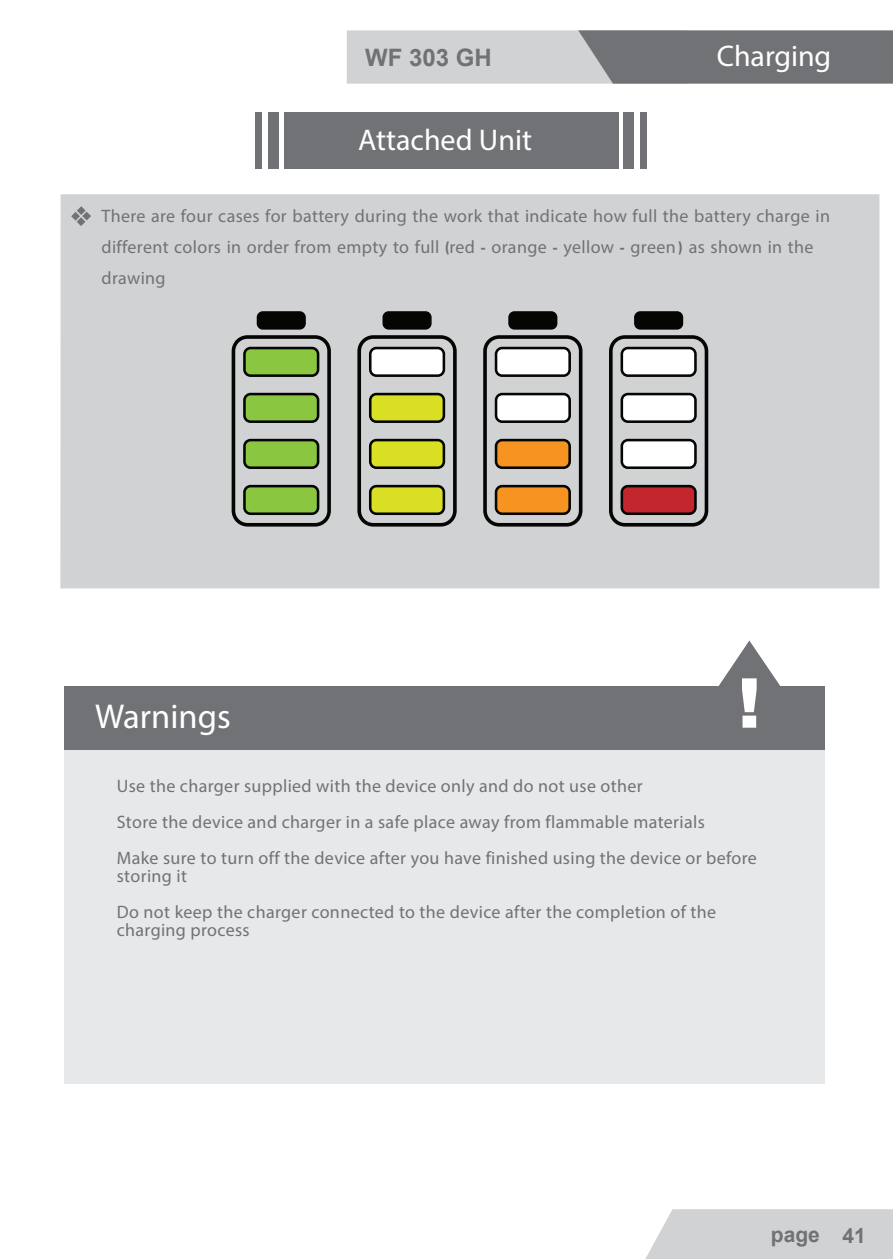
<style>
.page{position:relative;width:893px;height:1259px;background:#fff}
.page>*{position:absolute;margin:0;border:0;box-sizing:border-box;transform-origin:0 0}
.t1{font:34.5px "Myriad Pro";color:#fff}
.t2{font:30px "Myriad Pro";color:#fff}
.t3{font:700 24px "Arial";color:#717275}
.t4{font:700 21px "Arial";color:#717275}
.t5{font:18px/36px "Myriad Pro";letter-spacing:.02em;color:#717275}
.s1{font-family:"GESS Unique";font-weight:700}
</style>
<div class="page">
<div style="left:60px;top:194px;width:819px;height:394px;background:#d1d2d4"></div>
<svg style="left:71px;top:206px;width:20px;height:20px"></svg>
<div style="left:284px;top:112px;width:334px;height:57px;background:#717275"></div>
<div style="left:623px;top:112px;width:11px;height:57px;background:#717275"></div>
<div style="left:640px;top:112px;width:6px;height:57px;background:#717275"></div>
<div style="left:268px;top:112px;width:11px;height:57px;background:#717275"></div>
<div style="left:256px;top:112px;width:6px;height:57px;background:#717275"></div>
<div style="left:347px;top:30px;width:340px;height:54px;background:#d1d2d4"></div>
<svg style="left:578px;top:30px;width:315px;height:54px;background:#78797b"></svg>
<div style="left:64px;top:750px;width:761px;height:334px;background:#e7e8e9"></div>
<div style="left:64px;top:686px;width:761px;height:64px;background:#717275"></div>
<svg style="left:718px;top:640px;width:62px;height:88px"></svg>
<svg style="left:232px;top:335px;width:99px;height:191px"></svg>
<div style="left:244px;top:348px;width:74px;height:28px;background:#8bc640;border-radius:6px"></div>
<div style="left:243px;top:347px;width:76px;height:30px;border:3px solid #050504;border-radius:6px"></div>
<div style="left:257px;top:311px;width:49px;height:19px;background:#050504;border-radius:6px"></div>
<div style="left:244px;top:394px;width:74px;height:28px;background:#8bc640;border-radius:6px"></div>
<div style="left:243px;top:393px;width:76px;height:30px;border:3px solid #050504;border-radius:6px"></div>
<div style="left:244px;top:440px;width:74px;height:28px;background:#8bc640;border-radius:6px"></div>
<div style="left:243px;top:439px;width:76px;height:30px;border:3px solid #050504;border-radius:6px"></div>
<div style="left:244px;top:486px;width:74px;height:28px;background:#8bc640;border-radius:6px"></div>
<div style="left:243px;top:485px;width:76px;height:30px;border:3px solid #050504;border-radius:6px"></div>
<svg style="left:357px;top:335px;width:100px;height:191px"></svg>
<div style="left:370px;top:348px;width:74px;height:28px;background:#fff;border-radius:6px"></div>
<div style="left:369px;top:347px;width:76px;height:30px;border:3px solid #050504;border-radius:6px"></div>
<div style="left:382px;top:311px;width:50px;height:19px;background:#050504;border-radius:6px"></div>
<div style="left:370px;top:394px;width:74px;height:28px;background:#d9e024;border-radius:6px"></div>
<div style="left:369px;top:393px;width:76px;height:30px;border:3px solid #050504;border-radius:6px"></div>
<div style="left:370px;top:440px;width:74px;height:28px;background:#d9e024;border-radius:6px"></div>
<div style="left:369px;top:439px;width:76px;height:30px;border:3px solid #050504;border-radius:6px"></div>
<div style="left:370px;top:486px;width:74px;height:28px;background:#d9e024;border-radius:6px"></div>
<div style="left:369px;top:485px;width:76px;height:30px;border:3px solid #050504;border-radius:6px"></div>
<svg style="left:483px;top:335px;width:99px;height:191px"></svg>
<div style="left:496px;top:348px;width:74px;height:28px;background:#fff;border-radius:6px"></div>
<div style="left:495px;top:347px;width:76px;height:30px;border:3px solid #050504;border-radius:6px"></div>
<div style="left:508px;top:311px;width:49px;height:19px;background:#050504;border-radius:6px"></div>
<div style="left:496px;top:394px;width:74px;height:28px;background:#fff;border-radius:6px"></div>
<div style="left:495px;top:393px;width:76px;height:30px;border:3px solid #050504;border-radius:6px"></div>
<div style="left:496px;top:440px;width:74px;height:28px;background:#f79321;border-radius:6px"></div>
<div style="left:495px;top:439px;width:76px;height:30px;border:3px solid #050504;border-radius:6px"></div>
<div style="left:496px;top:486px;width:74px;height:28px;background:#f79321;border-radius:6px"></div>
<div style="left:495px;top:485px;width:76px;height:30px;border:3px solid #050504;border-radius:6px"></div>
<svg style="left:609px;top:335px;width:99px;height:191px"></svg>
<div style="left:622px;top:348px;width:73px;height:28px;background:#fff;border-radius:6px"></div>
<div style="left:620px;top:347px;width:77px;height:30px;border:3px solid #050504;border-radius:6px"></div>
<div style="left:634px;top:311px;width:49px;height:19px;background:#050504;border-radius:6px"></div>
<div style="left:622px;top:394px;width:73px;height:28px;background:#fff;border-radius:6px"></div>
<div style="left:620px;top:393px;width:77px;height:30px;border:3px solid #050504;border-radius:6px"></div>
<div style="left:622px;top:440px;width:73px;height:28px;background:#fff;border-radius:6px"></div>
<div style="left:620px;top:439px;width:77px;height:30px;border:3px solid #050504;border-radius:6px"></div>
<div style="left:622px;top:486px;width:73px;height:28px;background:#c3262d;border-radius:6px"></div>
<div style="left:620px;top:485px;width:77px;height:30px;border:3px solid #050504;border-radius:6px"></div>
<svg style="left:645px;top:1209px;width:248px;height:50px;background:#d3d4d6"></svg>
<h3 class="t3" style="left:365px;top:40px;width:128px">WF 303 GH</h3>
<h2 class="t2" style="left:358px;top:121px;width:175px">Attached Unit</h2>
<h2 class="t2" style="left:717px;top:37px;width:116px">Charging</h2>
<p class="t5" style="left:101px;top:200px;width:730px;line-height:31.2px">There are four cases for battery during the work that indicate how full the battery charge in different colors in order from empty to full <span class="s1">(</span>red <span class="s1">-</span> orange <span class="s1">-</span> yellow <span class="s1">-</span> green<span class="s1">)</span> as shown in the drawing</p>
<h1 class="t1" style="left:95px;top:695px;width:137px">Warnings</h1>
<p class="t5" style="left:117px;top:768px;width:642px">Use the charger supplied with the device only and do not use other<br>Store the device and charger in a safe place away from flammable materials<br>Make sure to turn off the device after you have finished using the device or before</p>
<p class="t5" style="left:117px;top:858px;width:601px">storing it<br>Do not keep the charger connected to the device after the completion of the</p>
<p class="t5" style="left:117px;top:912px;width:134px">charging process</p>
<p class="t4" style="left:771px;top:1219px;width:96px">page 41</p>
</div>
